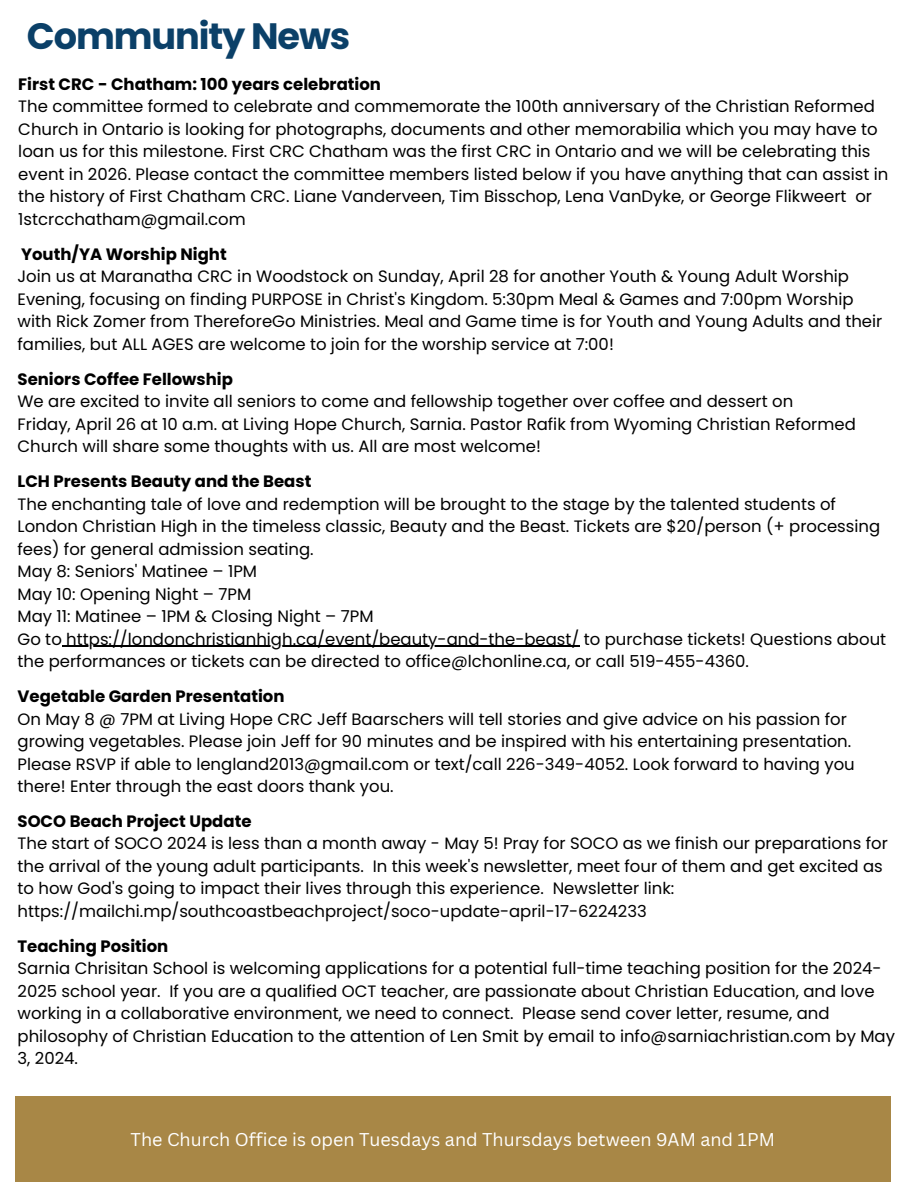
<style>
.page{position:relative;width:918px;height:1188px;background:#fff}
.page>*{position:absolute;margin:0;border:0;box-sizing:border-box;transform-origin:0 0}
.t1{font:700 36.75px "Poppins";letter-spacing:-.03em;color:#0b4068}
.t2{font:18px "Canva Sans";color:#fff}
.t3{font:16.5px/22.5px "Poppins";color:#000}
.t4{font:700 16.5px "Poppins";color:#000}
</style>
<div class="page">
<hr style="left:62px;top:646px;width:517px;height:1px;background:#000">
<div style="left:15px;top:1096px;width:876px;height:86px;background:#a88746"></div>
<h1 class="t1" style="left:27px;top:11px;width:325px">Community News</h1>
<p class="t4" style="left:18px;top:72px;width:364px">First CRC - Chatham: 100 years celebration</p>
<p class="t3" style="left:18px;top:95px;width:872px">The committee formed to celebrate and commemorate the 100th anniversary of the Christian Reformed Church in Ontario is looking for photographs, documents and other memorabilia which you may have to loan us for this milestone. First CRC Chatham was the first CRC in Ontario and we will be celebrating this event in 2026. Please contact the committee members listed below if you have anything that can assist in the history of First Chatham CRC. Liane Vanderveen, Tim Bisschop, Lena VanDyke, or George Flikweert or 1stcrcchatham@gmail.com</p>
<p class="t4" style="left:21px;top:242px;width:207px">Youth/YA Worship Night</p>
<p class="t3" style="left:18px;top:265px;width:866px">Join us at Maranatha CRC in Woodstock on Sunday, April 28 for another Youth &amp; Young Adult Worship Evening, focusing on finding PURPOSE in Christ's Kingdom. 5:30pm Meal &amp; Games and 7:00pm Worship with Rick Zomer from ThereforeGo Ministries. Meal and Game time is for Youth and Young Adults and their families, but ALL AGES are welcome to join for the worship service at 7:00!</p>
<p class="t4" style="left:18px;top:367px;width:217px">Seniors Coffee Fellowship</p>
<p class="t3" style="left:18px;top:390px;width:777px">We are excited to invite all seniors to come and fellowship together over coffee and dessert on</p>
<p class="t3" style="left:18px;top:413px;width:840px">Friday, April 26 at 10 a.m. at Living Hope Church, Sarnia. Pastor Rafik from Wyoming Christian Reformed<br>Church will share some thoughts with us. All are most welcome!</p>
<p class="t4" style="left:18px;top:470px;width:295px">LCH Presents Beauty and the Beast</p>
<p class="t3" style="left:18px;top:493px;width:864px">The enchanting tale of love and redemption will be brought to the stage by the talented students of<br>London Christian High in the timeless classic, Beauty and the Beast. Tickets are $20/person (+ processing fees) for general admission seating.</p>
<p class="t3" style="left:18px;top:560px;width:241px">May 8: Seniors' Matinee – 1PM</p>
<p class="t3" style="left:18px;top:583px;width:235px">May 10: Opening Night – 7PM</p>
<p class="t3" style="left:18px;top:605px;width:358px">May 11: Matinee – 1PM &amp; Closing Night – 7PM</p>
<p class="t3" style="left:18px;top:628px;width:870px">Go to https://londonchristianhigh.ca/event/beauty-and-the-beast/ to purchase tickets! Questions about</p>
<p class="t3" style="left:18px;top:650px;width:733px">the performances or tickets can be directed to office@lchonline.ca, or call 519-455-4360.</p>
<p class="t4" style="left:18px;top:685px;width:268px">Vegetable Garden Presentation</p>
<p class="t3" style="left:18px;top:707px;width:839px">On May 8 @ 7PM at Living Hope CRC Jeff Baarschers will tell stories and give advice on his passion for growing vegetables. Please join Jeff for 90 minutes and be inspired with his entertaining presentation.<br>Please RSVP if able to lengland2013@gmail.com or text/call 226-349-4052. Look forward to having you there! Enter through the east doors thank you.</p>
<p class="t4" style="left:18px;top:810px;width:236px">SOCO Beach Project Update</p>
<p class="t3" style="left:18px;top:832px;width:872px">The start of SOCO 2024 is less than a month away - May 5! Pray for SOCO as we finish our preparations for the arrival of the young adult participants. In this week's newsletter, meet four of them and get excited as to how God's going to impact their lives through this experience. Newsletter link:</p>
<p class="t3" style="left:18px;top:900px;width:631px">https://mailchi.mp/southcoastbeachproject/soco-update-april-17-6224233</p>
<p class="t4" style="left:18px;top:935px;width:152px">Teaching Position</p>
<p class="t3" style="left:18px;top:957px;width:879px">Sarnia Chrisitan School is welcoming applications for a potential full-time teaching position for the 2024- 2025 school year. If you are a qualified OCT teacher, are passionate about Christian Education, and love working in a collaborative environment, we need to connect. Please send cover letter, resume, and philosophy of Christian Education to the attention of Len Smit by email to info@sarniachristian.com by May 3, 2024.</p>
<p class="t2" style="left:131px;top:1127px;width:646px">The Church Office is open Tuesdays and Thursdays between 9AM and 1PM</p>
</div>
